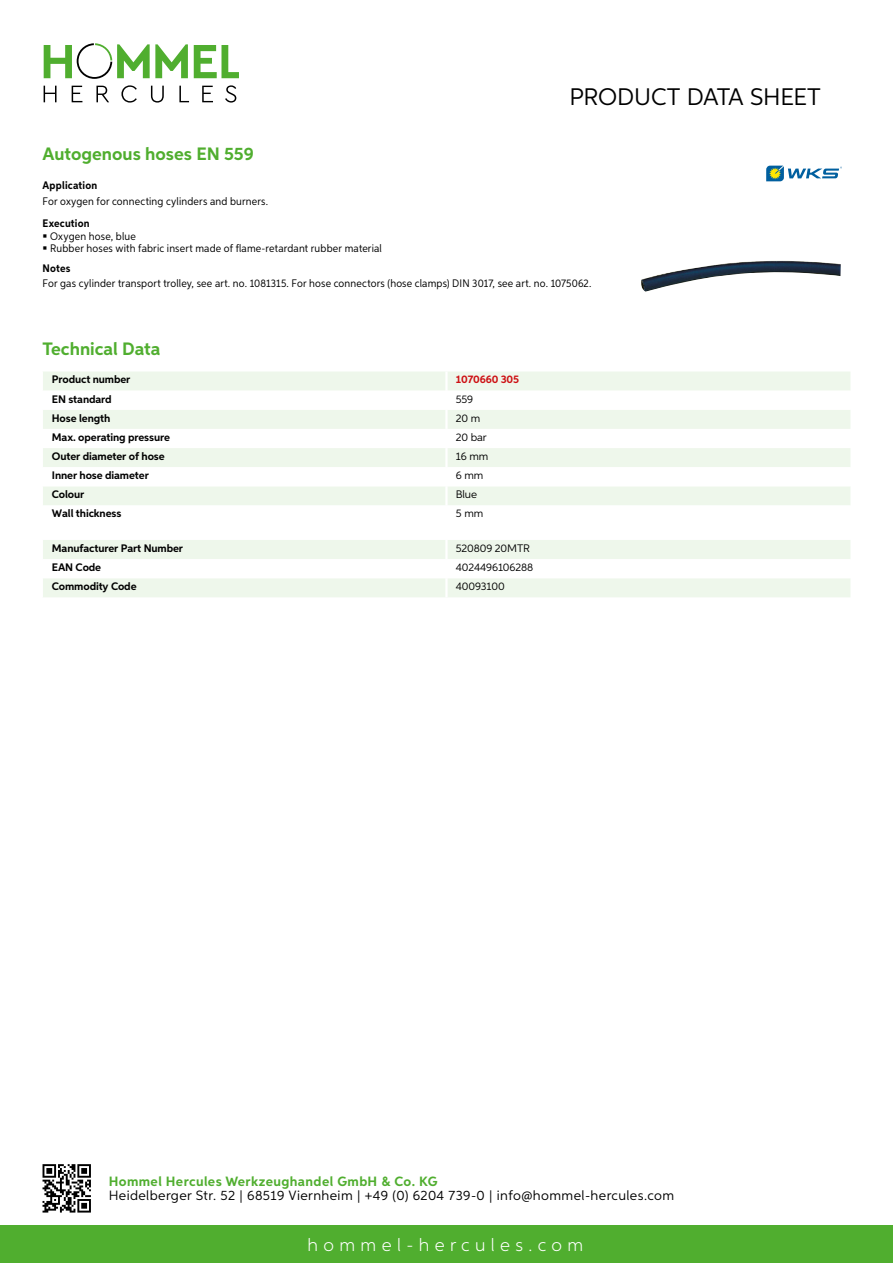
<style>
.page{position:relative;width:893px;height:1263px;background:#fff}
.page>*{position:absolute;margin:0;border:0;box-sizing:border-box;transform-origin:0 0}
.t1{font:24px "Aspira";letter-spacing:-.01em;color:#000}
.t2{font:700 18px "Aspira";color:#50ae2f}
.t3{font:300 18px "Aspira";letter-spacing:.3em;color:#fff}
.t4{font:13.5px "Aspira";letter-spacing:.03em;color:#000}
.t5{font:700 13.5px "Aspira";letter-spacing:.03em;color:#50ae2f}
.t6{font:10.95px/12.8px "Aspira Nar";letter-spacing:.015em;color:#000}
.t7{font:700 10.95px "Aspira";letter-spacing:-.01em;color:#000}
.t8{font:10.95px "Aspira";letter-spacing:-.01em;color:#000}
.t9{font:700 10.95px "Aspira Nar";letter-spacing:.015em;color:#000}
.t10{font:700 10.95px "Aspira";letter-spacing:-.01em;color:#cd1013}
</style>
<div class="page">
<div style="left:0;top:1226px;width:893px;height:37px;background:#50ae2f"></div>
<svg style="left:43px;top:1164px;width:48px;height:48px"></svg>
<svg style="left:194px;top:45px;width:45px;height:33px"></svg>
<svg style="left:44px;top:43px;width:144px;height:36px"></svg>
<svg style="left:44px;top:86px;width:13px;height:16px"></svg>
<svg style="left:72px;top:86px;width:10px;height:16px"></svg>
<svg style="left:96px;top:86px;width:13px;height:16px"></svg>
<svg style="left:121px;top:85px;width:16px;height:18px"></svg>
<svg style="left:151px;top:86px;width:13px;height:17px"></svg>
<svg style="left:179px;top:86px;width:10px;height:16px"></svg>
<svg style="left:202px;top:86px;width:11px;height:16px"></svg>
<svg style="left:225px;top:85px;width:11px;height:18px"></svg>
<div style="left:43px;top:372px;width:807px;height:18px;background:#eef7eb"></div>
<svg style="left:43px;top:410px;width:807px;height:95px;fill:#eef7eb"></svg>
<hr style="left:445px;top:371px;width:3px;height:20px;background:#fff">
<hr style="left:445px;top:410px;width:3px;height:19px;background:#fff">
<hr style="left:445px;top:429px;width:3px;height:19px;background:#fff">
<hr style="left:445px;top:448px;width:3px;height:19px;background:#fff">
<hr style="left:445px;top:467px;width:3px;height:19px;background:#fff">
<hr style="left:445px;top:486px;width:3px;height:19px;background:#fff">
<svg style="left:43px;top:540px;width:807px;height:57px"></svg>
<hr style="left:445px;top:578px;width:3px;height:19px;background:#fff">
<img style="left:641px;top:261px;width:200px;height:31px">
<svg style="left:766px;top:166px;width:76px;height:15px"></svg>
<h1 class="t1" style="left:569px;top:82px;width:253px">Product data sh eet</h1>
<h2 class="t2" style="left:43px;top:142px;width:213px">Autogenous hoses EN 559</h2>
<p class="t9" style="left:43px;top:179px;width:56px">Application</p>
<p class="t6" style="left:43px;top:194px;width:227px">For oxygen for connecting cylinders and burners.</p>
<p class="t9" style="left:43px;top:216px;width:49px">Execution</p>
<p class="t6" style="left:50px;top:229px;width:333px">Oxygen hose, blue<br>Rubber hoses with fabric insert made of flame-retardant rubber material</p>
<p class="t9" style="left:43px;top:261px;width:29px">Notes</p>
<p class="t6" style="left:43px;top:276px;width:550px">For gas cylinder transport trolley, see art. no. 1081315. For hose connectors (hose clamps) DIN 3017, see art. no. 1075062.</p>
<h2 class="t2" style="left:43px;top:337px;width:120px">Technical Data</h2>
<p class="t7" style="left:52px;top:373px;width:80px">Product number</p>
<p class="t10" style="left:456px;top:373px;width:65px">1070660 305</p>
<p class="t7" style="left:52px;top:392px;width:61px">EN standard</p>
<p class="t8" style="left:456px;top:392px;width:19px">559</p>
<p class="t7" style="left:52px;top:411px;width:60px">Hose length</p>
<p class="t8" style="left:456px;top:411px;width:26px">20 m</p>
<p class="t7" style="left:52px;top:430px;width:120px">Max. operating pressure</p>
<p class="t8" style="left:456px;top:430px;width:32px">20 bar</p>
<p class="t7" style="left:52px;top:449px;width:114px">Outer diameter of hose</p>
<p class="t8" style="left:456px;top:449px;width:34px">16 mm</p>
<p class="t7" style="left:52px;top:469px;width:98px">Inner hose diameter</p>
<p class="t8" style="left:456px;top:469px;width:29px">6 mm</p>
<p class="t7" style="left:52px;top:488px;width:34px">Colour</p>
<p class="t8" style="left:456px;top:488px;width:23px">Blue</p>
<p class="t7" style="left:52px;top:507px;width:71px">Wall thickness</p>
<p class="t8" style="left:456px;top:507px;width:29px">5 mm</p>
<p class="t7" style="left:52px;top:541px;width:133px">Manufacturer Part Number</p>
<p class="t8" style="left:456px;top:541px;width:69px">520809 20MTR</p>
<p class="t7" style="left:52px;top:560px;width:51px">EAN Code</p>
<p class="t8" style="left:456px;top:561px;width:79px">4024496106288</p>
<p class="t7" style="left:52px;top:580px;width:86px">Commodity Code</p>
<p class="t8" style="left:456px;top:580px;width:50px">40093100</p>
<p class="t5" style="left:109px;top:1172px;width:330px">Hommel Hercules Werkzeughandel GmbH &amp; Co. KG</p>
<p class="t4" style="left:109px;top:1187px;width:567px">Heidelberger Str. 52 | 68519 Viernheim | +49 (0) 6204 739-0 | info@hommel-hercules.com</p>
<h2 class="t3" style="left:307px;top:1234px;width:277px">hommel-hercules.com</h2>
</div>
